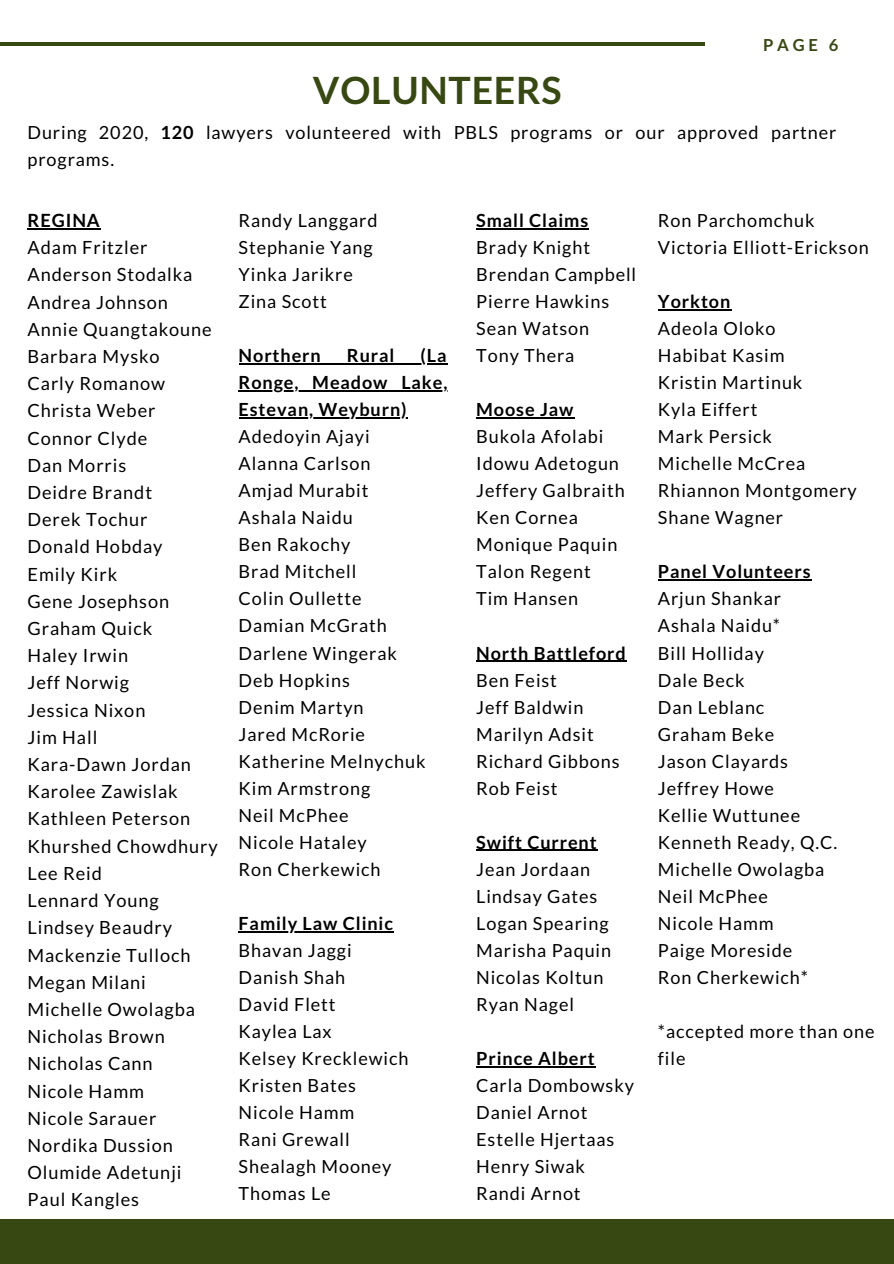
<style>
.page{position:relative;width:894px;height:1264px;background:#fff}
.page>*{position:absolute;margin:0;border:0;box-sizing:border-box;transform-origin:0 0}
.t1{font:700 37.5px "Lato";letter-spacing:.02em;color:#374812}
.t2{font:18.15px "Lato";letter-spacing:.05em;color:#000}
.t3{font:700 18.15px "Lato";letter-spacing:.05em;color:#000}
.t4{font:18px/27px "Lato";letter-spacing:.05em;color:#000}
.t5{font:700 18px/27px "Lato";letter-spacing:.05em;color:#000;text-align:justify}
.t6{font:700 16.5px "Lato";color:#374812}
.s1{font-weight:700}
</style>
<div class="page">
<div style="left:0;top:1219px;width:893px;height:44px;background:#374812"></div>
<hr style="left:0;top:42px;width:704px;height:3px;background:#374812">
<hr style="left:28px;top:228px;width:73px;height:1px;background:#000">
<hr style="left:238px;top:363px;width:209px;height:1px;background:#000">
<hr style="left:238px;top:390px;width:210px;height:1px;background:#000">
<hr style="left:238px;top:417px;width:169px;height:1px;background:#000">
<hr style="left:238px;top:931px;width:156px;height:1px;background:#000">
<hr style="left:476px;top:228px;width:113px;height:1px;background:#000">
<hr style="left:476px;top:417px;width:98px;height:1px;background:#000">
<hr style="left:476px;top:660px;width:150px;height:1px;background:#000">
<hr style="left:476px;top:849px;width:121px;height:2px;background:#000">
<hr style="left:476px;top:1066px;width:119px;height:1px;background:#000">
<hr style="left:657px;top:309px;width:74px;height:1px;background:#000">
<hr style="left:657px;top:579px;width:154px;height:1px;background:#000">
<p class="t1" style="left:313px;top:67px;width:250px">VOLUNTEERS</p>
<p class="t6" style="left:762px;top:35px;width:77px">PAGE 6</p>
<p class="t4" style="left:28px;top:119px;width:810px">During 2020, <span class="s1">120</span> lawyers volunteered with PBLS programs or our approved partner programs.</p>
<p class="t3" style="left:28px;top:209px;width:74px">REGINA</p>
<p class="t2" style="left:28px;top:236px;width:121px">Adam Fritzler</p>
<p class="t2" style="left:28px;top:263px;width:166px">Anderson Stodalka</p>
<p class="t2" style="left:28px;top:291px;width:142px">Andrea Johnson</p>
<p class="t2" style="left:28px;top:318px;width:186px">Annie Quangtakoune</p>
<p class="t2" style="left:28px;top:345px;width:134px">Barbara Mysko</p>
<p class="t2" style="left:28px;top:372px;width:139px">Carly Romanow</p>
<p class="t2" style="left:28px;top:399px;width:129px">Christa Weber</p>
<p class="t2" style="left:28px;top:427px;width:121px">Connor Clyde</p>
<p class="t2" style="left:28px;top:454px;width:100px">Dan Morris</p>
<p class="t2" style="left:28px;top:481px;width:126px">Deidre Brandt</p>
<p class="t2" style="left:28px;top:508px;width:121px">Derek Tochur</p>
<p class="t2" style="left:28px;top:535px;width:136px">Donald Hobday</p>
<p class="t2" style="left:28px;top:562px;width:91px">Emily Kirk</p>
<p class="t2" style="left:28px;top:590px;width:143px">Gene Josephson</p>
<p class="t2" style="left:28px;top:617px;width:126px">Graham Quick</p>
<p class="t2" style="left:28px;top:644px;width:102px">Haley Irwin</p>
<p class="t2" style="left:28px;top:671px;width:103px">Jeff Norwig</p>
<p class="t2" style="left:28px;top:698px;width:119px">Jessica Nixon</p>
<p class="t2" style="left:28px;top:726px;width:71px">Jim Hall</p>
<p class="t2" style="left:28px;top:753px;width:165px">Kara-Dawn Jordan</p>
<p class="t2" style="left:28px;top:780px;width:152px">Karolee Zawislak</p>
<p class="t2" style="left:28px;top:807px;width:164px">Kathleen Peterson</p>
<p class="t2" style="left:28px;top:834px;width:191px">Khurshed Chowdhury</p>
<p class="t2" style="left:28px;top:862px;width:76px">Lee Reid</p>
<p class="t2" style="left:28px;top:889px;width:133px">Lennard Young</p>
<p class="t2" style="left:28px;top:916px;width:146px">Lindsey Beaudry</p>
<p class="t2" style="left:28px;top:943px;width:164px">Mackenzie Tulloch</p>
<p class="t2" style="left:28px;top:970px;width:120px">Megan Milani</p>
<p class="t2" style="left:28px;top:997px;width:169px">Michelle Owolagba</p>
<p class="t2" style="left:28px;top:1025px;width:139px">Nicholas Brown</p>
<p class="t2" style="left:28px;top:1052px;width:127px">Nicholas Cann</p>
<p class="t2" style="left:28px;top:1079px;width:118px">Nicole Hamm</p>
<p class="t2" style="left:28px;top:1106px;width:130px">Nicole Sarauer</p>
<p class="t2" style="left:28px;top:1133px;width:147px">Nordika Dussion</p>
<p class="t2" style="left:28px;top:1161px;width:155px">Olumide Adetunji</p>
<p class="t2" style="left:28px;top:1188px;width:113px">Paul Kangles</p>
<p class="t4" style="left:238px;top:206px;width:140px">Randy Langgard</p>
<p class="t4" style="left:238px;top:233px;width:136px">Stephanie Yang</p>
<p class="t4" style="left:238px;top:260px;width:116px">Yinka Jarikre</p>
<p class="t4" style="left:238px;top:287px;width:90px">Zina Scott</p>
<p class="t5" style="left:238px;top:341px;width:210px;text-indent:182px">(La Ronge, Meadow Lake, Estevan, Weyburn)</p>
<p class="t4" style="left:238px;top:423px;width:132px">Adedoyin Ajayi</p>
<p class="t4" style="left:238px;top:450px;width:133px">Alanna Carlson</p>
<p class="t4" style="left:238px;top:477px;width:131px">Amjad Murabit</p>
<p class="t4" style="left:238px;top:504px;width:116px">Ashala Naidu</p>
<p class="t4" style="left:238px;top:531px;width:113px">Ben Rakochy</p>
<p class="t4" style="left:238px;top:558px;width:119px">Brad Mitchell</p>
<p class="t4" style="left:238px;top:585px;width:124px">Colin Oullette</p>
<p class="t4" style="left:238px;top:612px;width:150px">Damian McGrath</p>
<p class="t4" style="left:238px;top:639px;width:160px">Darlene Wingerak</p>
<p class="t4" style="left:238px;top:666px;width:113px">Deb Hopkins</p>
<p class="t4" style="left:238px;top:693px;width:126px">Denim Martyn</p>
<p class="t4" style="left:238px;top:720px;width:128px">Jared McRorie</p>
<p class="t4" style="left:238px;top:747px;width:188px">Katherine Melnychuk</p>
<p class="t4" style="left:238px;top:774px;width:133px">Kim Armstrong</p>
<p class="t4" style="left:238px;top:801px;width:111px">Neil McPhee</p>
<p class="t4" style="left:238px;top:828px;width:130px">Nicole Hataley</p>
<p class="t4" style="left:238px;top:855px;width:143px">Ron Cherkewich</p>
<p class="t5" style="left:238px;top:341px;width:84px">Northern</p>
<p class="t5" style="left:347px;top:341px;width:49px">Rural</p>
<p class="t5" style="left:238px;top:909px;width:156px">Family Law Clinic</p>
<p class="t4" style="left:238px;top:936px;width:114px">Bhavan Jaggi</p>
<p class="t4" style="left:238px;top:963px;width:108px">Danish Shah</p>
<p class="t4" style="left:238px;top:990px;width:98px">David Flett</p>
<p class="t4" style="left:238px;top:1017px;width:95px">Kaylea Lax</p>
<p class="t4" style="left:238px;top:1044px;width:171px">Kelsey Krecklewich</p>
<p class="t4" style="left:238px;top:1071px;width:119px">Kristen Bates</p>
<p class="t4" style="left:238px;top:1098px;width:117px">Nicole Hamm</p>
<p class="t4" style="left:238px;top:1125px;width:113px">Rani Grewall</p>
<p class="t4" style="left:238px;top:1152px;width:154px">Shealagh Mooney</p>
<p class="t4" style="left:238px;top:1179px;width:93px">Thomas Le</p>
<p class="t5" style="left:476px;top:206px;width:113px">Small Claims</p>
<p class="t4" style="left:476px;top:233px;width:115px">Brady Knight</p>
<p class="t4" style="left:476px;top:260px;width:161px">Brendan Campbell</p>
<p class="t4" style="left:476px;top:287px;width:134px">Pierre Hawkins</p>
<p class="t4" style="left:476px;top:314px;width:114px">Sean Watson</p>
<p class="t4" style="left:476px;top:341px;width:100px">Tony Thera</p>
<p class="t5" style="left:476px;top:396px;width:99px">Moose Jaw</p>
<p class="t4" style="left:476px;top:423px;width:129px">Bukola Afolabi</p>
<p class="t4" style="left:476px;top:450px;width:144px">Idowu Adetogun</p>
<p class="t4" style="left:476px;top:477px;width:150px">Jeffery Galbraith</p>
<p class="t4" style="left:476px;top:504px;width:103px">Ken Cornea</p>
<p class="t4" style="left:476px;top:531px;width:143px">Monique Paquin</p>
<p class="t4" style="left:476px;top:558px;width:116px">Talon Regent</p>
<p class="t4" style="left:476px;top:585px;width:103px">Tim Hansen</p>
<p class="t5" style="left:476px;top:639px;width:151px">North Battleford</p>
<p class="t4" style="left:476px;top:666px;width:82px">Ben Feist</p>
<p class="t4" style="left:476px;top:693px;width:109px">Jeff Baldwin</p>
<p class="t4" style="left:476px;top:720px;width:119px">Marilyn Adsit</p>
<p class="t4" style="left:476px;top:747px;width:145px">Richard Gibbons</p>
<p class="t4" style="left:476px;top:774px;width:83px">Rob Feist</p>
<p class="t5" style="left:476px;top:828px;width:122px">Swift Current</p>
<p class="t4" style="left:476px;top:855px;width:115px">Jean Jordaan</p>
<p class="t4" style="left:476px;top:882px;width:123px">Lindsay Gates</p>
<p class="t4" style="left:476px;top:909px;width:134px">Logan Spearing</p>
<p class="t4" style="left:476px;top:936px;width:136px">Marisha Paquin</p>
<p class="t4" style="left:476px;top:963px;width:129px">Nicolas Koltun</p>
<p class="t4" style="left:476px;top:990px;width:99px">Ryan Nagel</p>
<p class="t5" style="left:476px;top:1044px;width:120px">Prince Albert</p>
<p class="t4" style="left:476px;top:1071px;width:159px">Carla Dombowsky</p>
<p class="t4" style="left:476px;top:1098px;width:113px">Daniel Arnot</p>
<p class="t4" style="left:476px;top:1125px;width:140px">Estelle Hjertaas</p>
<p class="t4" style="left:476px;top:1152px;width:110px">Henry Siwak</p>
<p class="t4" style="left:476px;top:1179px;width:106px">Randi Arnot</p>
<p class="t4" style="left:657px;top:206px;width:158px">Ron Parchomchuk</p>
<p class="t4" style="left:657px;top:233px;width:212px">Victoria Elliott-Erickson</p>
<p class="t5" style="left:657px;top:287px;width:74px">Yorkton</p>
<p class="t4" style="left:657px;top:314px;width:119px">Adeola Oloko</p>
<p class="t4" style="left:657px;top:341px;width:128px">Habibat Kasim</p>
<p class="t4" style="left:657px;top:369px;width:146px">Kristin Martinuk</p>
<p class="t4" style="left:657px;top:396px;width:101px">Kyla Eiffert</p>
<p class="t4" style="left:657px;top:423px;width:116px">Mark Persick</p>
<p class="t4" style="left:657px;top:450px;width:149px">Michelle McCrea</p>
<p class="t4" style="left:657px;top:477px;width:200px">Rhiannon Montgomery</p>
<p class="t4" style="left:657px;top:504px;width:127px">Shane Wagner</p>
<p class="t5" style="left:657px;top:558px;width:154px">Panel Volunteers</p>
<p class="t4" style="left:657px;top:585px;width:125px">Arjun Shankar</p>
<p class="t4" style="left:657px;top:612px;width:124px">Ashala Naidu*</p>
<p class="t4" style="left:657px;top:639px;width:107px">Bill Holliday</p>
<p class="t4" style="left:657px;top:666px;width:88px">Dale Beck</p>
<p class="t4" style="left:657px;top:693px;width:108px">Dan Leblanc</p>
<p class="t4" style="left:657px;top:720px;width:118px">Graham Beke</p>
<p class="t4" style="left:657px;top:747px;width:132px">Jason Clayards</p>
<p class="t4" style="left:657px;top:774px;width:118px">Jeffrey Howe</p>
<p class="t4" style="left:657px;top:801px;width:144px">Kellie Wuttunee</p>
<p class="t4" style="left:657px;top:828px;width:181px">Kenneth Ready, Q.C.</p>
<p class="t4" style="left:657px;top:855px;width:168px">Michelle Owolagba</p>
<p class="t4" style="left:657px;top:882px;width:111px">Neil McPhee</p>
<p class="t4" style="left:657px;top:909px;width:117px">Nicole Hamm</p>
<p class="t4" style="left:657px;top:936px;width:136px">Paige Moreside</p>
<p class="t4" style="left:657px;top:963px;width:152px">Ron Cherkewich*</p>
<p class="t4" style="left:657px;top:1017px;width:218px">*accepted more than one file</p>
</div>
